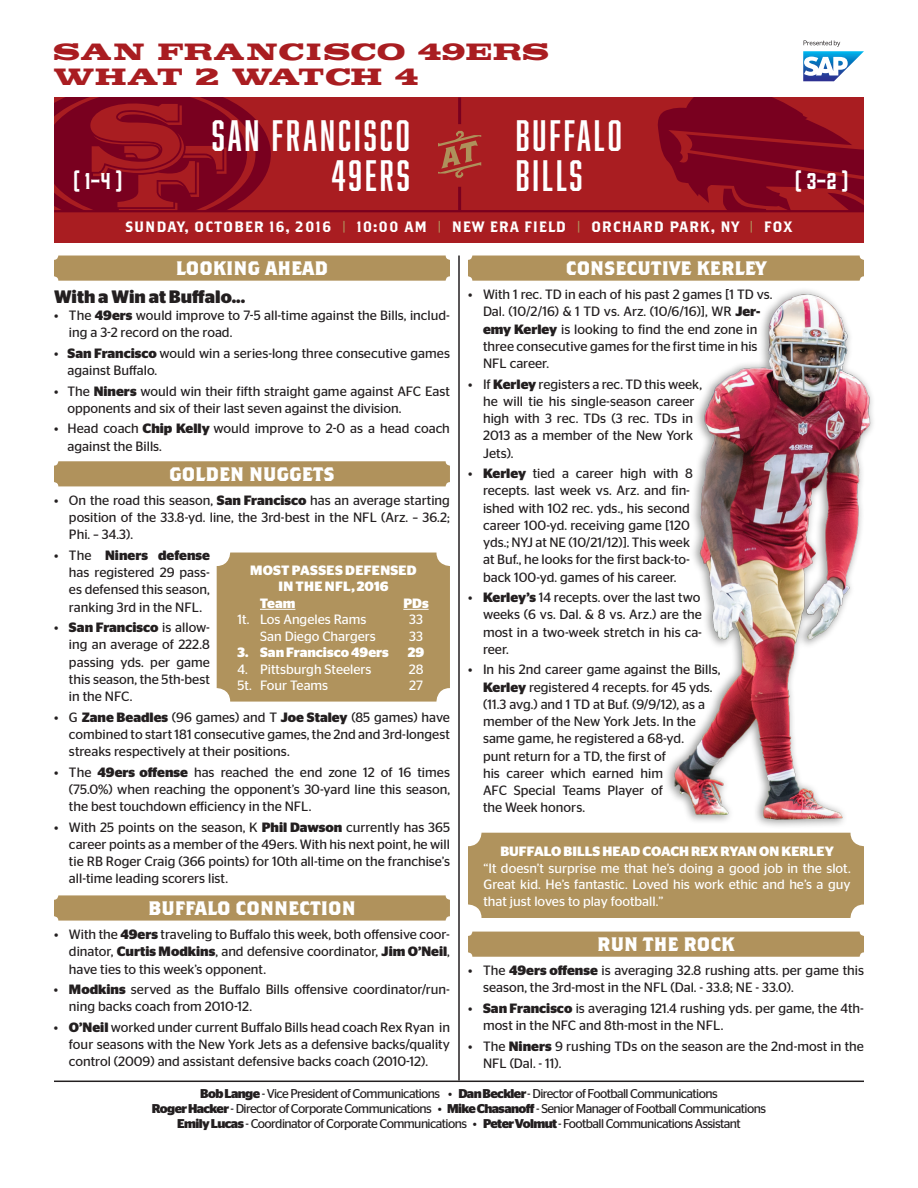
<style>
.page{position:relative;width:918px;height:1188px;background:#fff}
.page>*{position:absolute;margin:0;border:0;box-sizing:border-box;transform-origin:0 0}
.t1{font:40.5px/40.5px "Abolition";letter-spacing:.075em;color:#fff;text-align:right}
.t2{font:700 expanded 28.5px/25.5px "Faithful";color:#a91d21}
.t3{font:21px "Gin";color:#fff}
.t4{font:700 19.5px "Brothers";color:#fff}
.t5{font:700 18px "Stag Sans";color:#231f20}
.t6{font:15px "Brothers";letter-spacing:.05em;color:#fff}
.t7{font:13.5px/17.2px "Stag Sans";color:#231f20}
.t8{font:13.5px/16.5px "Stag Sans";color:#fff;text-align:justify}
.t9{font:700 13.5px "Stag Sans";color:#fff}
.t10{font:700 13.5px "Stag Sans";letter-spacing:.02em;color:#fff}
.t11{font:12.75px/15px "Stag Sans";letter-spacing:-.045em;color:#231f20;text-align:center}
.s1{font-weight:700;color:#b0935d}
.s2{font-weight:700}
</style>
<div class="page">
<hr style="left:54px;top:1081px;width:810px;height:1px;background:#231f20">
<hr style="left:458px;top:256px;width:2px;height:825px;background:#231f20">
<svg style="left:803px;top:40px;width:61px;height:41px"></svg>
<div style="left:54px;top:256px;width:396px;height:25px;background:#b0925c;border-radius:4px"></div>
<div style="left:468px;top:256px;width:396px;height:25px;background:#b0925c;border-radius:4px"></div>
<img style="left:641px;top:277px;width:232px;height:549px">
<div style="left:54px;top:461px;width:396px;height:25px;background:#b0925c;border-radius:4px"></div>
<div style="left:54px;top:98px;width:810px;height:145px;background:#a91d21"></div>
<svg style="left:54px;top:98px;width:217px;height:112px"></svg>
<hr style="left:54px;top:210px;width:810px;height:2px;background:#79001f">
<hr style="left:458px;top:187px;width:3px;height:23px;background:#79001f">
<hr style="left:458px;top:98px;width:3px;height:26px;background:#79001f">
<svg style="left:438px;top:131px;width:43px;height:47px"></svg>
<svg style="left:658px;top:98px;width:206px;height:112px"></svg>
<div style="left:468px;top:833px;width:396px;height:85px;background:#b0935d;border-radius:14px"></div>
<div style="left:54px;top:895px;width:396px;height:26px;background:#b0925c;border-radius:4px"></div>
<div style="left:468px;top:932px;width:396px;height:25px;background:#b0925c;border-radius:4px"></div>
<div style="left:217px;top:553px;width:233px;height:149px;background:#b0935d;border-radius:14px"></div>
<hr style="left:260px;top:609px;width:35px;height:1px;background:#fff">
<svg style="left:403px;top:609px;width:26px;height:1px"></svg>
<h2 class="t2" style="left:54px;top:41px;width:498px">SAN FRANCISCO 49ERS<br>WHAT 2 WATCH 4</h2>
<h1 class="t1" style="left:212px;top:114px;width:199px">SAN FRANCISCO<br>49ERS</h1>
<h1 class="t1" style="left:516px;top:114px;width:108px">BUFFALO</h1>
<h3 class="t3" style="left:73px;top:166px;width:50px">( 1-4 )</h3>
<h1 class="t1" style="left:516px;top:155px;width:68px">BILLS</h1>
<h3 class="t3" style="left:795px;top:166px;width:54px">( 3-2 )</h3>
<p class="t6" style="left:125px;top:218px;width:669px">SUNDAY, OCTOBER 16, 2016 <span class="s1">|</span> 10:00 AM <span class="s1">|</span> NEW ERA FIELD <span class="s1">|</span> ORCHARD PARK, NY <span class="s1">|</span> FOX</p>
<h3 class="t4" style="left:176px;top:256px;width:154px">LOOKING AHEAD</h3>
<h3 class="t5" style="left:54px;top:286px;width:193px">With a Win at Buffalo...</h3>
<p class="t7" style="left:69px;top:307px;width:382px;text-indent:-15px">• The <span class="s2">49ers</span> would improve to 7-5 all-time against the Bills, includ&shy;ing a 3-2 record on the road.</p>
<p class="t7" style="left:68px;top:344px;width:384px;text-indent:-14px">• <span class="s2">San Francisco</span> would win a series-long three consecutive games against Buffalo.</p>
<p class="t7" style="left:68px;top:382px;width:384px;text-indent:-14px">• The <span class="s2">Niners</span> would win their fifth straight game against AFC East opponents and six of their last seven against the division.</p>
<p class="t7" style="left:68px;top:420px;width:384px;text-indent:-14px">• Head coach <span class="s2">Chip Kelly</span> would improve to 2-0 as a head coach against the Bills.</p>
<h3 class="t4" style="left:169px;top:462px;width:167px">GOLDEN NUGGETS</h3>
<p class="t7" style="left:69px;top:491px;width:382px;text-align:justify;text-indent:-15px">• On the road this season, <span class="s2">San Francisco</span> has an average starting position of the 33.8-yd. line, the 3rd-best in the NFL (Arz. – 36.2; Phi. – 34.3).</p>
<p class="t7" style="left:69px;top:546px;width:142px;text-align:justify;text-indent:-15px">• The <span class="s2">Niners defense </span>has registered 29 pass&shy;es defensed this season, ranking 3rd in the NFL.</p>
<p class="t7" style="left:69px;top:619px;width:142px;text-align:justify;text-indent:-15px">• <span class="s2">San Francisco</span> is allow&shy;ing an average of 222.8 passing yds. per game this season, the 5th-best in the NFC.</p>
<p class="t7" style="left:69px;top:708px;width:383px;text-align:justify;text-indent:-15px">• G <span class="s2">Zane Beadles</span> (96 games) and T <span class="s2">Joe Staley</span> (85 games) have combined to start 181 consecutive games, the 2nd and 3rd-longest streaks respectively at their positions.</p>
<p class="t7" style="left:69px;top:763px;width:383px;text-align:justify;text-indent:-15px">• The <span class="s2">49ers offense</span> has reached the end zone 12 of 16 times (75.0%) when reaching the opponent’s 30-yard line this season, the best touchdown efficiency in the NFL.</p>
<p class="t7" style="left:69px;top:818px;width:383px;text-align:justify;text-indent:-15px">• With 25 points on the season, K <span class="s2">Phil Dawson</span> currently has 365 career points as a member of the 49ers. With his next point, he will tie RB Roger Craig (366 points) for 10th all-time on the franchise’s all-time leading scorers list.</p>
<p class="t10" style="left:250px;top:562px;width:168px">MOST PASSES DEFENSED</p>
<p class="t10" style="left:278px;top:579px;width:112px">IN THE NFL, 2016</p>
<p class="t9" style="left:260px;top:595px;width:37px">Team</p>
<p class="t9" style="left:403px;top:595px;width:27px">PDs</p>
<p class="t8" style="left:237px;top:611px;width:131px">1t. Los Angeles Rams</p>
<p class="t8" style="left:409px;top:611px;width:15px">33</p>
<p class="t8" style="left:260px;top:628px;width:117px">San Diego Chargers</p>
<p class="t8" style="left:409px;top:628px;width:15px">33</p>
<p class="t9" style="left:238px;top:645px;width:153px">3. San Francisco 49ers</p>
<p class="t9" style="left:408px;top:645px;width:18px">29</p>
<p class="t8" style="left:238px;top:661px;width:136px">4. Pittsburgh Steelers</p>
<p class="t8" style="left:409px;top:661px;width:16px">28</p>
<p class="t8" style="left:238px;top:677px;width:92px">5t. Four Teams</p>
<p class="t8" style="left:409px;top:677px;width:15px">27</p>
<h3 class="t4" style="left:148px;top:896px;width:209px">BUFFALO CONNECTION</h3>
<p class="t7" style="left:69px;top:926px;width:383px;text-align:justify;text-indent:-15px">• With the <span class="s2">49ers</span> traveling to Buffalo this week, both offensive coor&shy;dinator, <span class="s2">Curtis Modkins</span>, and defensive coordinator, <span class="s2">Jim O’Neil</span>, have ties to this week’s opponent.</p>
<p class="t7" style="left:69px;top:981px;width:382px;text-indent:-15px">• <span class="s2">Modkins</span> served as the Buffalo Bills offensive coordinator/run&shy;ning backs coach from 2010-12.</p>
<p class="t7" style="left:69px;top:1018px;width:383px;text-align:justify;text-indent:-15px">• <span class="s2">O’Neil</span> worked under current Buffalo Bills head coach Rex Ryan in four seasons with the New York Jets as a defensive backs/quality control (2009) and assistant defensive backs coach (2010-12).</p>
<h3 class="t4" style="left:566px;top:256px;width:202px">CONSECUTIVE KERLEY</h3>
<p class="t7" style="left:483px;top:286px;width:291px;text-indent:-15px">• With 1 rec. TD in each of his past 2 games [1 TD vs.<br>Dal. (10/2/16) &amp; 1 TD vs. Arz. (10/6/16)], WR <span class="s2">Jer&shy;emy Kerley</span> is looking to find the end zone in three consecutive games for the first time in his NFL career.</p>
<p class="t7" style="left:483px;top:375px;width:221px;text-indent:-15px">• If <span class="s2">Kerley</span> registers a rec. TD this week, he will tie his single-season career high with 3 rec. TDs (3 rec. TDs in<br>2013 as a member of the New York<br>Jets).</p>
<p class="t7" style="left:483px;top:465px;width:212px;text-indent:-15px">• <span class="s2">Kerley</span> tied a career high with 8 recepts. last week vs. Arz. and fin&shy;ished with 102 rec. yds., his second career 100-yd. receiving game [120 yds.; NYJ at NE (10/21/12)]. This week at Buf., he looks for the first back-to&shy;back 100-yd. games of his career.</p>
<p class="t7" style="left:483px;top:589px;width:221px;text-align:justify;text-indent:-15px">• <span class="s2">Kerley’s</span> 14 recepts. over the last two weeks (6 vs. Dal. &amp; 8 vs. Arz.) are the most in a two-week stretch in his ca&shy;reer.</p>
<p class="t7" style="left:483px;top:661px;width:239px;text-indent:-15px">• In his 2nd career game against the Bills,<br><span class="s2">Kerley</span> registered 4 recepts. for 45 yds. (11.3 avg.) and 1 TD at Buf. (9/9/12), as a member of the New York Jets. In the same game, he registered a 68-yd.<br>punt return for a TD, the first of<br>his career which earned him<br>AFC Special Teams Player of<br>the Week honors.</p>
<p class="t9" style="left:500px;top:844px;width:335px">BUFFALO BILLS HEAD COACH REX RYAN ON KERLEY</p>
<p class="t8" style="left:483px;top:860px;width:369px">“It doesn’t surprise me that he’s doing a good job in the slot.<br>Great kid. He’s fantastic. Loved his work ethic and he’s a guy that just loves to play football.”</p>
<h3 class="t4" style="left:597px;top:933px;width:139px">RUN THE ROCK</h3>
<p class="t7" style="left:483px;top:962px;width:383px;text-indent:-15px">• The <span class="s2">49ers offense</span> is averaging 32.8 rushing atts. per game this season, the 3rd-most in the NFL (Dal. - 33.8; NE - 33.0).</p>
<p class="t7" style="left:483px;top:1000px;width:382px;text-indent:-15px">• <span class="s2">San Francisco</span> is averaging 121.4 rushing yds. per game, the 4th&shy;most in the NFC and 8th-most in the NFL.</p>
<p class="t7" style="left:483px;top:1037px;width:382px;text-indent:-15px">• The <span class="s2">Niners</span> 9 rushing TDs on the season are the 2nd-most in the<br>NFL (Dal. - 11).</p>
<p class="t11" style="left:152px;top:1086px;width:616px"><span class="s2">Bob Lange</span> - Vice President of Communications • <span class="s2">Dan Beckler</span> - Director of Football Communications<br><span class="s2">Roger Hacker</span> - Director of Corporate Communications • <span class="s2">Mike Chasanoff</span> - Senior Manager of Football Communications<br><span class="s2">Emily Lucas</span> - Coordinator of Corporate Communications • <span class="s2">Peter Volmut</span> - Football Communications Assistant</p>
</div>
